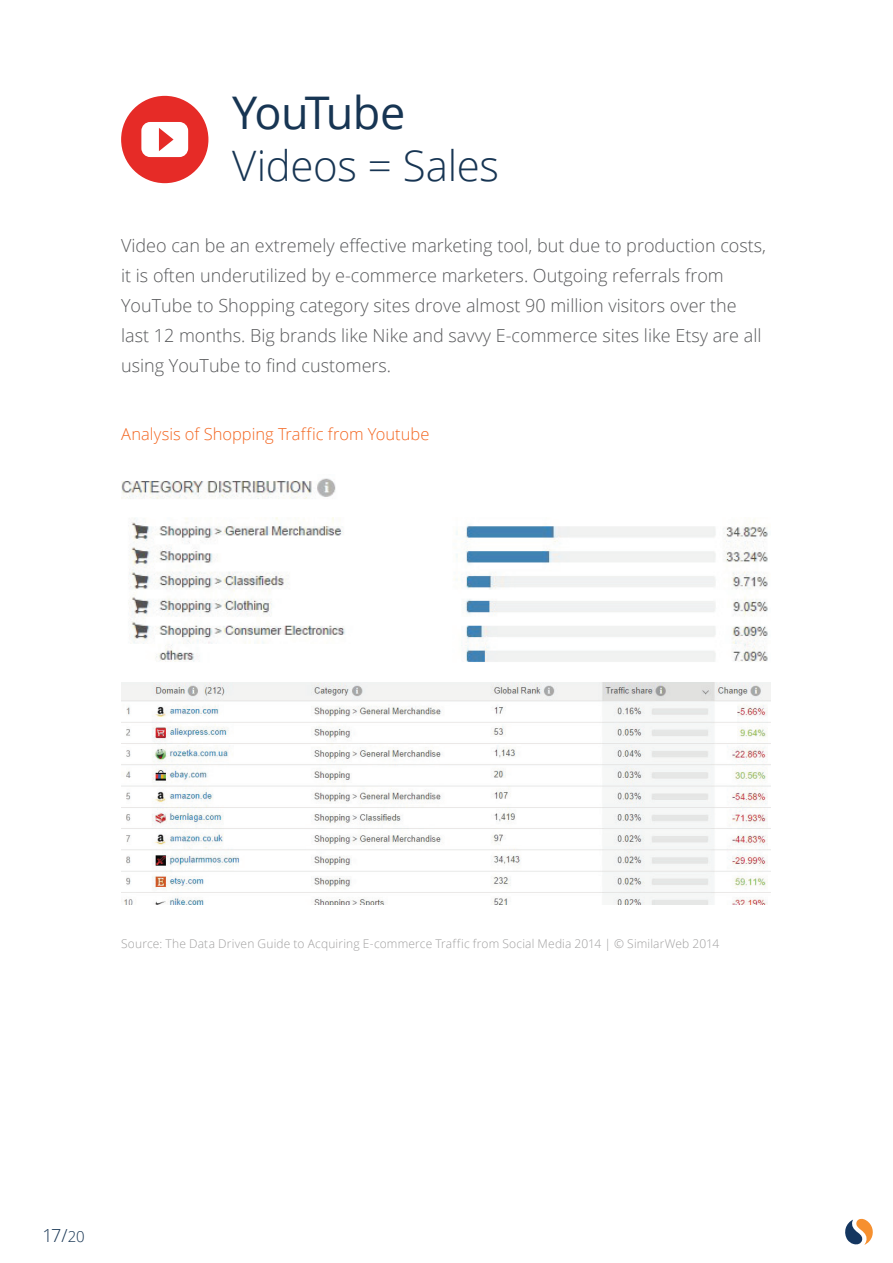
<style>
.page{position:relative;width:893px;height:1263px;background:#fff}
.page>*{position:absolute;margin:0;border:0;box-sizing:border-box;transform-origin:0 0}
.t1{font:45px "Open Sans";letter-spacing:-.04em;color:#173553}
.t2{font:300 42px "Open Sans";letter-spacing:-.01em;color:#173553}
.t3{font:300 18px/30px "Open Sans";color:#58595b}
.t4{font:300 18px "Open Sans";color:#173553}
.t5{font:300 16.5px "Open Sans";color:#f36621}
.t6{font:300 12px "Open Sans";letter-spacing:.015em;color:#a09f9f}
.s1{font-size:15px}
</style>
<div class="page">
<svg style="left:845px;top:1218px;width:28px;height:27px"></svg>
<img style="left:121px;top:478px;width:647px;height:184px">
<img style="left:121px;top:682px;width:649px;height:222px">
<div style="left:121px;top:96px;width:87px;height:87px;background:#e62b27;border-radius:50%"></div>
<svg style="left:141px;top:122px;width:47px;height:35px;background:#fbdede"></svg>
<h1 class="t1" style="left:232px;top:82px;width:175px">YouTube</h1>
<h2 class="t2" style="left:232px;top:137px;width:268px">Videos = Sales</h2>
<p class="t3" style="left:121px;top:230px;width:646px">Video can be an extremely effective marketing tool, but due to production costs,<br>isit often underutilized by -e commerce marketers. Outgoing referrals from YouTube to Shopping category sites drove almost 90 million visitors over the last 12 months. Big brands like Nike and savvy -E commerce sites like Etsy are all using YouTube to find customers.</p>
<p class="t5" style="left:121px;top:423px;width:310px">Analysis of Shopping Traffic from Youtube</p>
<p class="t6" style="left:121px;top:935px;width:600px">Source: The Data Driven Guide to Acquiring -E commerce Traffic from Social Media 2014 | © SimilarWeb 2014</p>
<p class="t4" style="left:43px;top:1223px;width:44px">17/<span class="s1">20</span></p>
</div>
